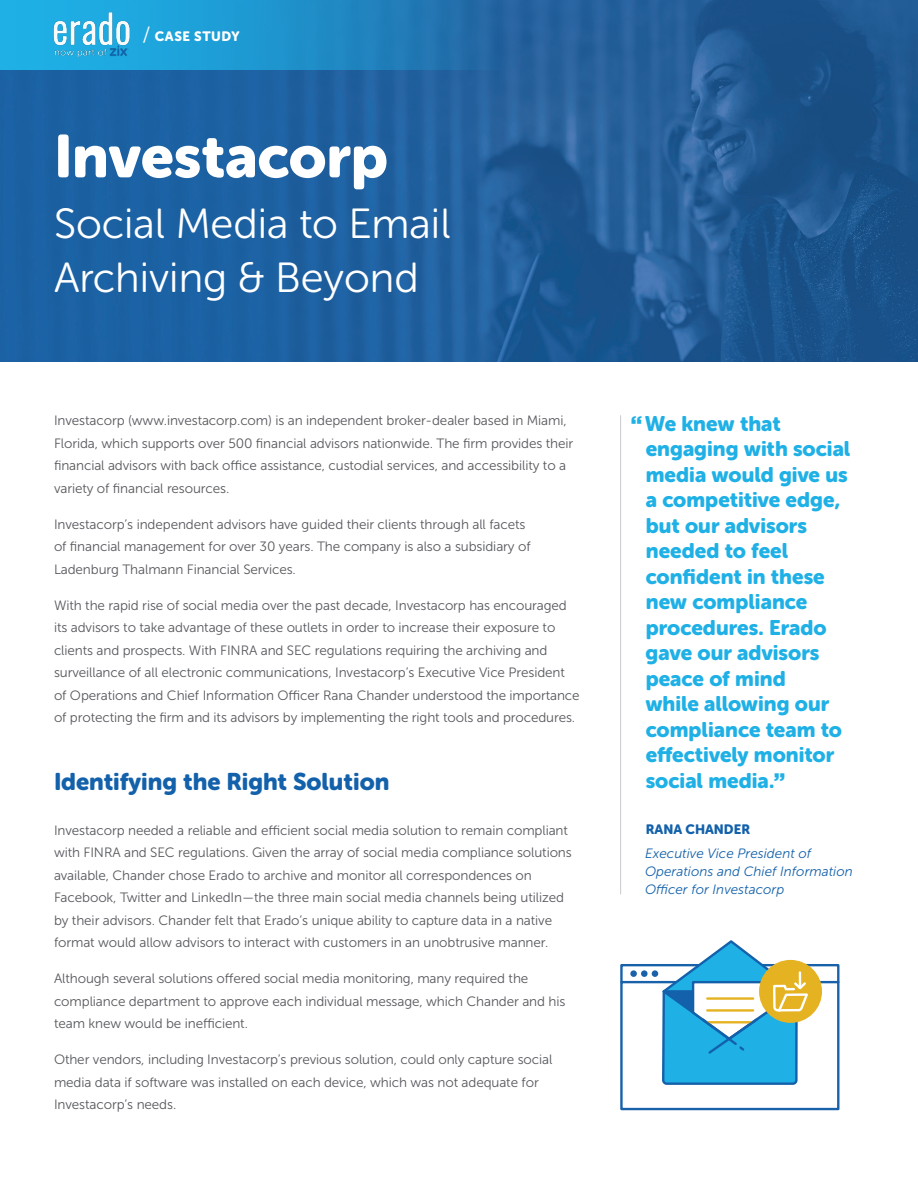
<style>
.page{position:relative;width:918px;height:1188px;background:#fff}
.page>*{position:absolute;margin:0;border:0;box-sizing:border-box;transform-origin:0 0}
.t1{font:60px "Museo Sans Rounded 900";color:#fff}
.t2{font:42px/54px "Museo Sans Rounded 300";color:#fff}
.t3{font:24px "Museo Sans Rounded 900";color:#1361aa}
.t4{font:21px/25.5px "Museo Sans Rounded 900";color:#1fb0e6}
.t5{font:13.5px/22.5px "Museo Sans 300";letter-spacing:-.01em;color:#55585d}
.t6{font:italic 13.5px/18px "Museo Sans 300";color:#1361aa}
.t7{font:13.5px "Museo Sans Rounded 900";color:#1361aa}
.t8{font:13.5px "Museo Sans Rounded 900";letter-spacing:.04em;color:#fff}
.s1{font-family:"Museo Sans Rounded 300";font-size:21px}
.s2{font-family:"Gotham";font-weight:900}
</style>
<div class="page">
<img style="left:0;top:0;width:918px;height:362px">
<div style="left:0;top:0;width:550px;height:69px;background:linear-gradient(to right,#1cbcf1,#2462a0)"></div>
<img style="left:54px;top:8px;width:75px;height:51px">
<hr style="left:620px;top:416px;width:1px;height:478px;background:#c9cace">
<div style="left:620px;top:981px;width:219px;height:129px;border:2px solid #1962aa"></div>
<div style="left:620px;top:964px;width:219px;height:19px;border:2px solid #1962aa"></div>
<div style="left:759px;top:960px;width:63px;height:63px;background:#e5b221;border-radius:50%"></div>
<svg style="left:656px;top:940px;width:153px;height:170px"></svg>
<div style="left:630px;top:970px;width:7px;height:7px;background:#1962aa;border-radius:50%"></div>
<div style="left:641px;top:970px;width:7px;height:7px;background:#1962aa;border-radius:50%"></div>
<div style="left:652px;top:970px;width:6px;height:7px;background:#1962aa;border-radius:50%"></div>
<p class="t8" style="left:143px;top:28px;width:98px"><span class="s1">/</span> CASE STUDY</p>
<p class="t1" style="left:54px;top:122px;width:335px">Investacorp</p>
<p class="t2" style="left:54px;top:197px;width:398px">Social Media to Email<br>Archiving &amp; Beyond</p>
<p class="t5" style="left:54px;top:410px;width:521px">Investacorp (www.investacorp.com) is an independent broker-dealer based in Miami, Florida, which supports over 500 financial advisors nationwide. The firm provides their financial advisors with back office assistance, custodial services, and accessibility to a variety of financial resources.</p>
<p class="t5" style="left:54px;top:513px;width:478px">Investacorp’s independent advisors have guided their clients through all facets of financial management for over 30 years. The company is also a subsidiary of<br>Ladenburg Thalmann Financial Services.</p>
<p class="t5" style="left:54px;top:594px;width:527px">With the rapid rise of social media over the past decade, Investacorp has encouraged its advisors to take advantage of these outlets in order to increase their exposure to clients and prospects. With FINRA and SEC regulations requiring the archiving and surveillance of all electronic communications, Investacorp’s Executive Vice President of Operations and Chief Information Officer Rana Chander understood the importance of protecting the firm and its advisors by implementing the right tools and procedures.</p>
<p class="t3" style="left:54px;top:768px;width:337px">Identifying the Right Solution</p>
<p class="t5" style="left:54px;top:819px;width:519px">Investacorp needed a reliable and efficient social media solution to remain compliant with FINRA and SEC regulations. Given the array of social media compliance solutions available, Chander chose Erado to archive and monitor all correspondences on Facebook, Twitter and LinkedIn—the three main social media channels being utilized by their advisors. Chander felt that Erado’s unique ability to capture data in a native format would allow advisors to interact with customers in an unobtrusive manner.</p>
<p class="t5" style="left:54px;top:968px;width:513px">Although several solutions offered social media monitoring, many required the compliance department to approve each individual message, which Chander and his team knew would be inefficient.</p>
<p class="t5" style="left:54px;top:1049px;width:500px">Other vendors, including Investacorp’s previous solution, could only capture social media data if software was installed on each device, which was not adequate for<br>Investacorp’s needs.</p>
<p class="t4" style="left:645px;top:411px;width:207px;text-indent:-15px"><span class="s2">“</span>We knew that engaging with social media would give us a competitive edge, but our advisors needed to feel confident in these new compliance procedures. Erado gave our advisors peace of mind<br>while allowing our compliance team to effectively monitor social media.<span class="s2">”</span></p>
<p class="t7" style="left:646px;top:821px;width:106px">RANA CHANDER</p>
<p class="t6" style="left:645px;top:845px;width:209px">Executive Vice President of<br>Operations and Chief Information<br>Officer for Investacorp</p>
</div>
